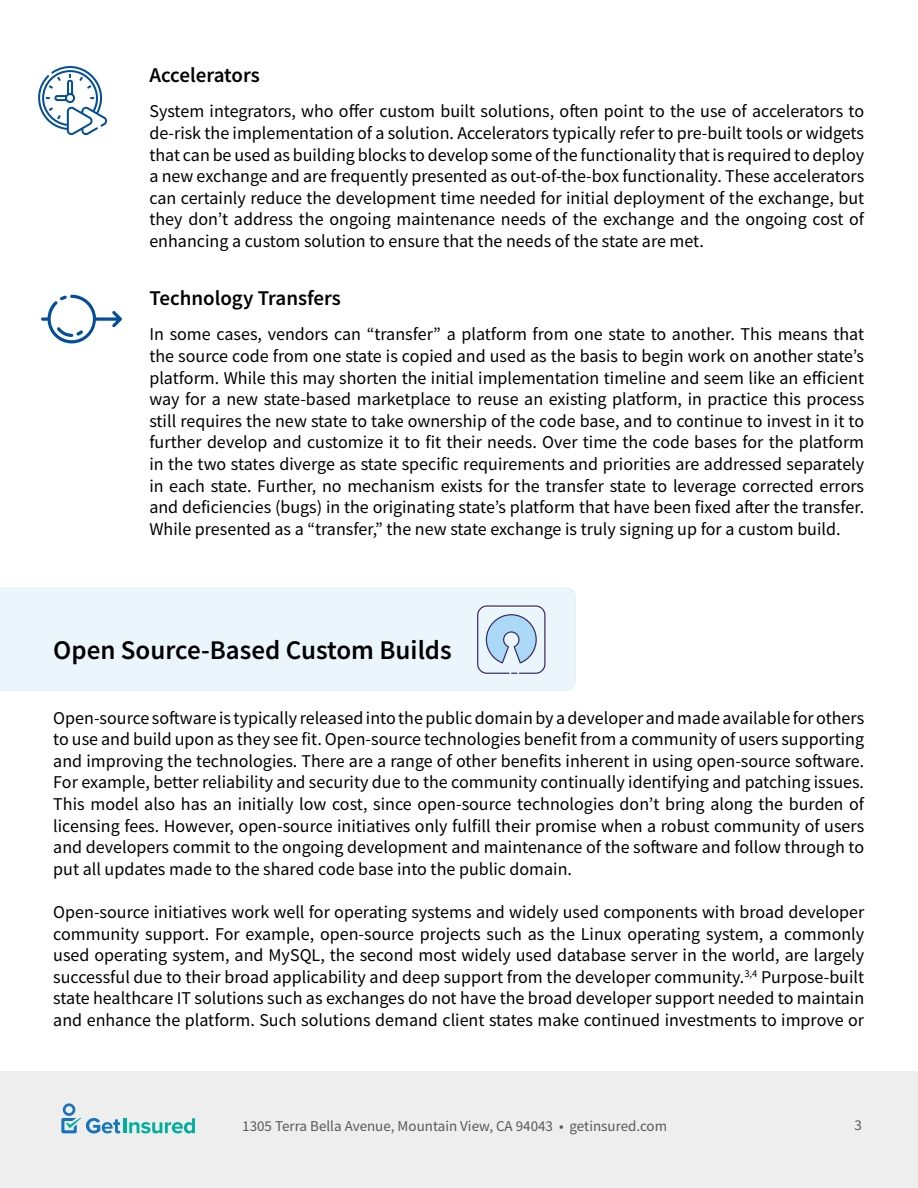
<style>
.page{position:relative;width:918px;height:1188px;background:#fff}
.page>*{position:absolute;margin:0;border:0;box-sizing:border-box;transform-origin:0 0}
.t1{font:600 27px "Source Sans Pro";color:#000}
.t2{font:600 21px "Source Sans Pro";color:#000}
.t3{font:18px/21.6px "Source Sans Pro";color:#000;text-align:justify}
.t4{font:15px "Source Sans Pro";color:#58595b}
</style>
<div class="page">
<div style="left:0;top:587px;width:576px;height:104px;background:#eaf6fb"></div>
<div style="left:0;top:1071px;width:918px;height:117px;background:#eee"></div>
<div style="left:63px;top:1103px;width:12px;height:13px;border:3px solid #1674bb;border-radius:50%"></div>
<svg style="left:61px;top:1118px;width:59px;height:15px"></svg>
<hr style="left:124px;top:1118px;width:3px;height:15px;background:#00ae9d">
<svg style="left:129px;top:1118px;width:66px;height:15px"></svg>
<svg style="left:38px;top:66px;width:69px;height:70px"></svg>
<svg style="left:41px;top:295px;width:81px;height:48px"></svg>
<svg style="left:477px;top:605px;width:69px;height:69px;background:#c2d5e7"></svg>
<p class="t2" style="left:149px;top:62px;width:112px">Accelerators</p>
<p class="t3" style="left:149px;top:101px;width:716px">System integrators, who offer custom built solutions, often point to the use of accelerators to de-risk the implementation of a solution. Accelerators typically refer to pre-built tools or widgets that can be used as building blocks to develop some of the functionality that is required to deploy a new exchange and are frequently presented as out-of-the-box functionality. These accelerators can certainly reduce the development time needed for initial deployment of the exchange, but they don’t address the ongoing maintenance needs of the exchange and the ongoing cost of enhancing a custom solution to ensure that the needs of the state are met.</p>
<p class="t2" style="left:149px;top:284px;width:193px">Technology Transfers</p>
<p class="t3" style="left:149px;top:323px;width:716px">In some cases, vendors can “transfer” a platform from one state to another. This means that the source code from one state is copied and used as the basis to begin work on another state’s platform. While this may shorten the initial implementation timeline and seem like an efficient way for a new state-based marketplace to reuse an existing platform, in practice this process still requires the new state to take ownership of the code base, and to continue to invest in it to further develop and customize it to fit their needs. Over time the code bases for the platform in the two states diverge as state specific requirements and priorities are addressed separately in each state. Further, no mechanism exists for the transfer state to leverage corrected errors and deficiencies (bugs) in the originating state’s platform that have been fixed after the transfer.<br>While presented as a “transfer,” the new state exchange is truly signing up for a custom build.</p>
<h1 class="t1" style="left:53px;top:633px;width:400px">Open Source-Based Custom Builds</h1>
<p class="t3" style="left:53px;top:707px;width:812px">Open-source software is typically released into the public domain by a developer and made available for others to use and build upon as they see fit. Open-source technologies benefit from a community of users supporting and improving the technologies. There are a range of other benefits inherent in using open-source software.<br>For example, better reliability and security due to the community continually identifying and patching issues.<br>This model also has an initially low cost, since open-source technologies don’t bring along the burden of licensing fees. However, open-source initiatives only fulfill their promise when a robust community of users and developers commit to the ongoing development and maintenance of the software and follow through to put all updates made to the shared code base into the public domain.</p>
<p class="t3" style="left:53px;top:901px;width:812px">Open-source initiatives work well for operating systems and widely used components with broad developer community support. For example, open-source projects such as the Linux operating system, a commonly used operating system, and MySQL, the second most widely used database server in the world, are largely successful due to their broad applicability and deep support from the developer community.<sup>3,4</sup> Purpose-built state healthcare IT solutions such as exchanges do not have the broad developer support needed to maintain and enhance the platform. Such solutions demand client states make continued investments to improve or</p>
<p class="t4" style="left:242px;top:1116px;width:426px">1305 Terra Bella Avenue, Mountain View, CA 94043 • getinsured.com</p>
<p class="t4" style="left:855px;top:1115px;width:9px">3</p>
</div>
